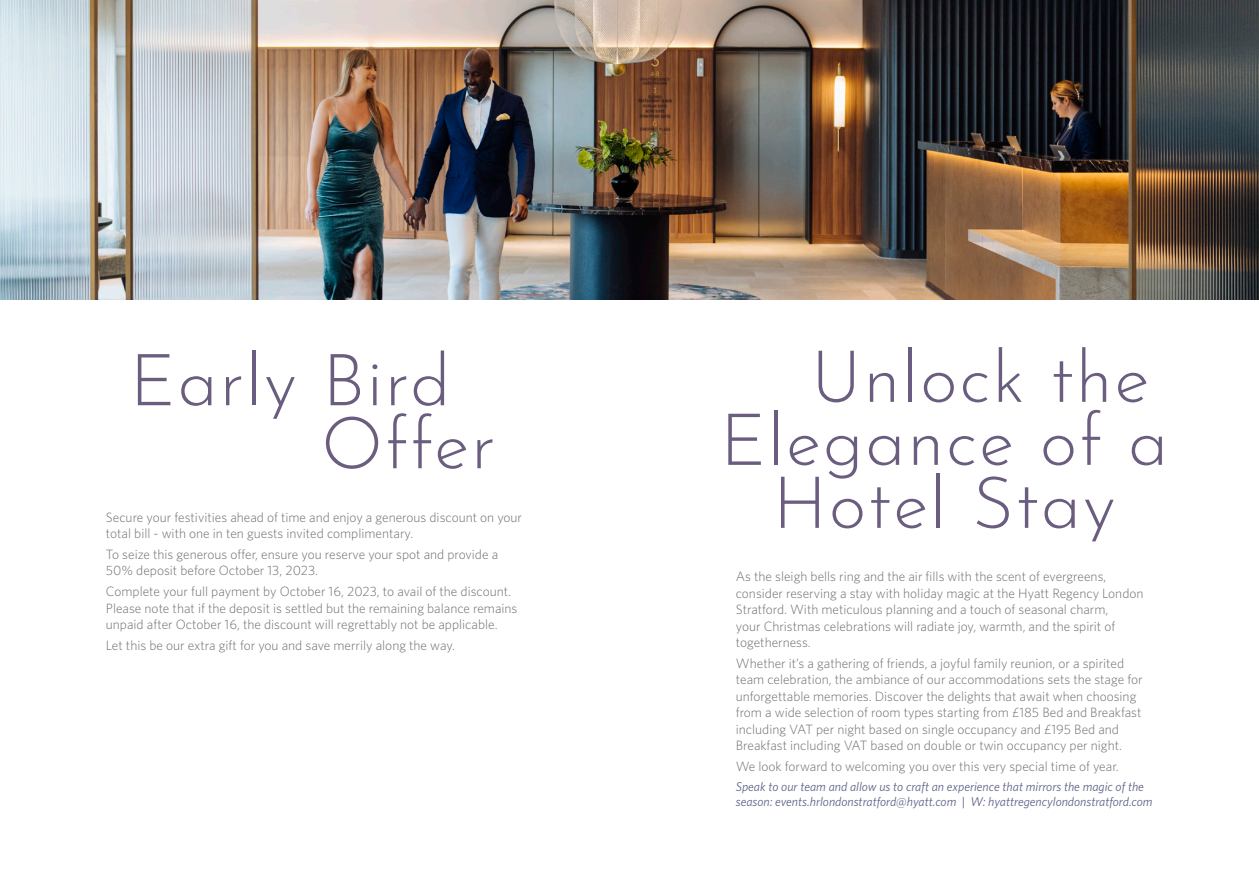
<style>
.page{position:relative;width:1259px;height:893px;background:#fff}
.page>*{position:absolute;margin:0;border:0;box-sizing:border-box;transform-origin:0 0}
.t1{font:300 72px "Josefin Sans";letter-spacing:.025em;color:#6a5d7f}
.t2{font:300 13.5px/16.5px "Whitney";color:#6c6d70}
.t3{font:italic 12.75px/15.3px "Whitney";color:#5f6388}
</style>
<div class="page">
<img style="left:0;top:0;width:1259px;height:300px">
<p class="t1" style="left:130px;top:324px;width:322px">Early Bird</p>
<p class="t1" style="left:321px;top:387px;width:176px">Offer</p>
<p class="t2" style="left:106px;top:508px;width:418px">Secure your festivities ahead of time and enjoy a generous discount on your total bill - with one in ten guests invited complimentary.</p>
<p class="t2" style="left:106px;top:545px;width:394px">To seize this generous offer, ensure you reserve your spot and provide a<br>50% deposit before October 13, 2023.</p>
<p class="t2" style="left:106px;top:583px;width:413px">Complete your full payment by October 16, 2023, to avail of the discount.<br>Please note that if the deposit is settled but the remaining balance remains unpaid after October 16, the discount will regrettably not be applicable.</p>
<p class="t2" style="left:106px;top:636px;width:351px">Let this be our extra gift for you and save merrily along the way.</p>
<p class="t1" style="left:810px;top:321px;width:340px">Unlock the</p>
<p class="t1" style="left:720px;top:384px;width:449px">Elegance of a</p>
<p class="t1" style="left:773px;top:447px;width:344px">Hotel Stay</p>
<p class="t2" style="left:736px;top:568px;width:409px">As the sleigh bells ring and the air fills with the scent of evergreens, consider reserving a stay with holiday magic at the Hyatt Regency London Stratford. With meticulous planning and a touch of seasonal charm,<br>your Christmas celebrations will radiate joy, warmth, and the spirit of togetherness.</p>
<p class="t2" style="left:736px;top:655px;width:408px">Whether it’s a gathering of friends, a joyful family reunion, or a spirited team celebration, the ambiance of our accommodations sets the stage for unforgettable memories. Discover the delights that await when choosing from a wide selection of room types starting from £185 Bed and Breakfast including VAT per night based on single occupancy and £195 Bed and Breakfast including VAT based on double or twin occupancy per night.</p>
<p class="t2" style="left:736px;top:758px;width:384px">We look forward to welcoming you over this very special time of year.</p>
<p class="t3" style="left:736px;top:778px;width:418px">Speak to our team and allow us to craft an experience that mirrors the magic of the season: events.hrlondonstratford@hyatt.com | W: hyattregencylondonstratford.com</p>
</div>
